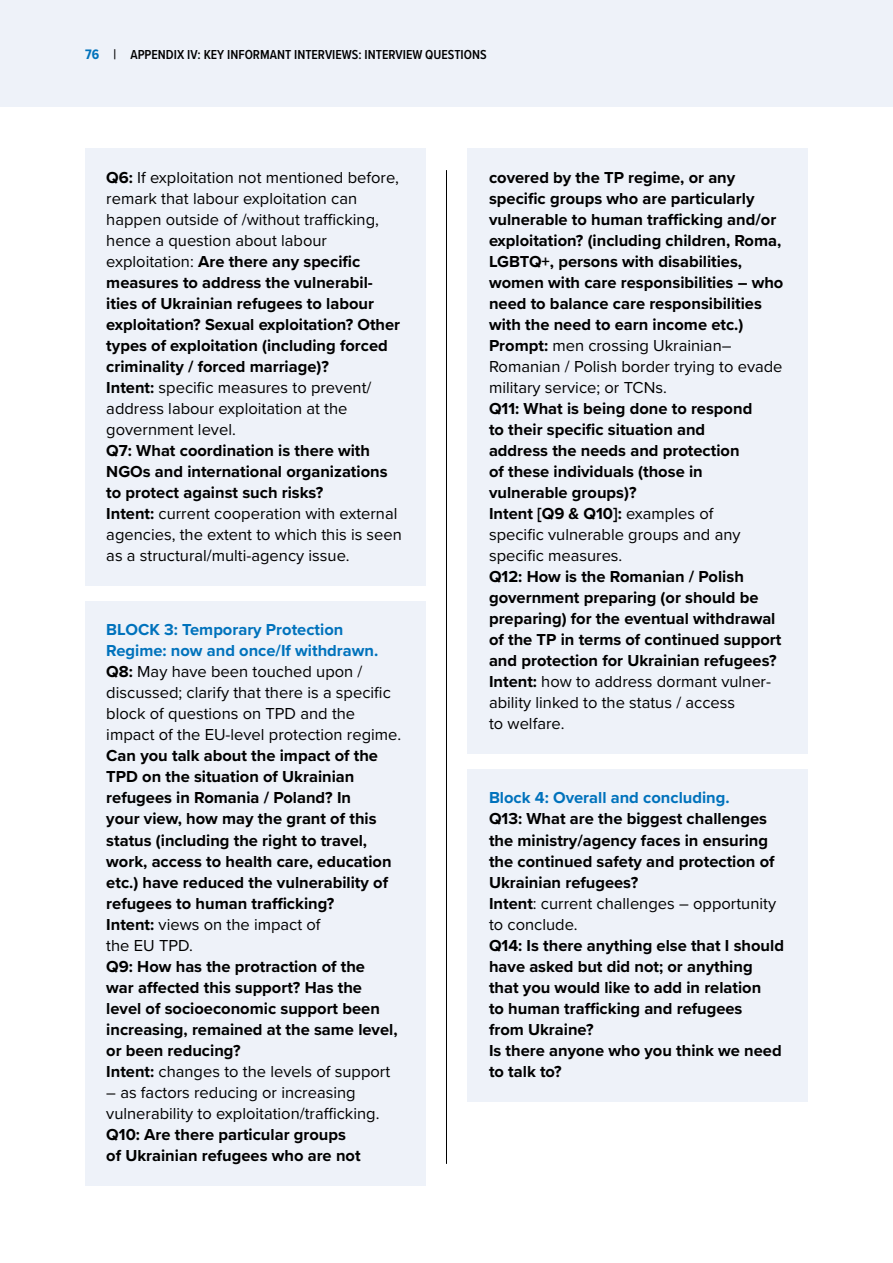
<style>
.page{position:relative;width:893px;height:1263px;background:#fff}
.page>*{position:absolute;margin:0;border:0;box-sizing:border-box;transform-origin:0 0}
.t1{font:700 16.5px/21px "Proxima Nova";color:#000}
.t2{font:16.5px/21px "Proxima Nova";color:#000}
.t3{font:700 16.5px "Proxima Nova";color:#0072bc}
.t4{font:600 13.5px "Proxima Nova Cond";color:#000}
.s1{font-weight:700;font-size:14.25px;color:#0072bc}
.s2{font-size:14.25px}
.s3{font-weight:700}
.s4{font-weight:700;color:#0072bc}
.s5{font-weight:400}
</style>
<div class="page">
<div style="left:0;top:0;width:893px;height:106px;background:#eef2f9"></div>
<div style="left:85px;top:149px;width:340px;height:437px;background:#eef2f9"></div>
<div style="left:85px;top:601px;width:340px;height:584px;background:#eef2f9"></div>
<div style="left:468px;top:149px;width:340px;height:605px;background:#eef2f9"></div>
<div style="left:468px;top:769px;width:340px;height:332px;background:#eef2f9"></div>
<hr style="left:446px;top:170px;width:1px;height:994px;background:#000">
<p class="t4" style="left:85px;top:44px;width:248px"><span class="s1">76</span> <span class="s2">|</span> APPENDIX IV: KEY INFORMANT INTERVIEWS</p>
<p class="t4" style="left:358px;top:44px;width:45px">: INTERVIEW</p>
<p class="t4" style="left:425px;top:44px;width:62px">QUESTIONS</p>
<p class="t2" style="left:106px;top:166px;width:295px"><span class="s3">Q6:</span> If exploitation not mentioned before, remark that labour exploitation can happen outside of /without trafficking, hence a question about labour exploitation: <span class="s3">Are there any specific measures to address the vulnerabil&shy;ities of Ukrainian refugees to labour exploitation? Sexual exploitation? Other types of exploitation (including forced criminality / forced marriage)?<br>Intent:</span> specific measures to prevent/ address labour exploitation at the government level.</p>
<p class="t2" style="left:106px;top:439px;width:297px"><span class="s3">Q7: What coordination is there with NGOs and international organizations to protect against such risks?<br>Intent:</span> current cooperation with external agencies, the extent to which this is seen as a structural/multi-agency issue.</p>
<p class="t2" style="left:106px;top:619px;width:296px"><span class="s4">BLOCK 3: Temporary Protection Regime: now and once/If withdrawn.<br></span><span class="s3">Q8:</span> May have been touched upon / discussed; clarify that there is a specific block of questions on TPD and the impact of the EU-level protection regime.</p>
<p class="t1" style="left:106px;top:745px;width:287px">Can you talk about the impact of the<br>TPD on the situation of Ukrainian refugees in Romania / Poland? In<br>your view, how may the grant of this status (including the right to travel, work, access to health care, education etc.) have reduced the vulnerability of refugees to human trafficking?<br>Intent: <span class="s5">views on the impact of<br>the EU TPD.</span></p>
<p class="t1" style="left:106px;top:955px;width:293px">Q9: How has the protraction of the<br>war affected this support? Has the level of socioeconomic support been increasing, remained at the same level, or been reducing?<br>Intent: <span class="s5">changes to the levels of support</span></p>
<p class="t2" style="left:106px;top:1081px;width:275px">– as factors reducing or increasing vulnerability to exploitation/trafficking.</p>
<p class="t1" style="left:106px;top:1123px;width:256px">Q10: Are there particular groups of Ukrainian refugees who are not</p>
<p class="t1" style="left:489px;top:167px;width:296px">covered by the TP regime, or any specific groups who are particularly vulnerable to human trafficking and/or exploitation? (including children, Roma, LGBTQ+, persons with disabilities, women with care responsibilities – who need to balance care responsibilities with the need to earn income etc.)<br>Prompt: <span class="s5">men crossing Ukrainian– Romanian / Polish border trying to evade military service; or TCNs.</span></p>
<p class="t1" style="left:489px;top:398px;width:265px">Q11: What is being done to respond to their specific situation and address the needs and protection of these individuals (those in vulnerable groups)?<br>Intent [Q9 &amp; Q10]: <span class="s5">examples of specific vulnerable groups and any specific measures.</span></p>
<p class="t1" style="left:489px;top:566px;width:294px">Q12: How is the Romanian / Polish government preparing (or should be preparing) for the eventual withdrawal of the TP in terms of continued support and protection for Ukrainian refugees?<br>Intent: <span class="s5">how to address dormant vulner&shy;ability linked to the status / access<br>to welfare.</span></p>
<p class="t3" style="left:489px;top:786px;width:242px">Block 4: Overall and concluding.</p>
<p class="t1" style="left:489px;top:808px;width:289px">Q13: What are the biggest challenges the ministry/agency faces in ensuring the continued safety and protection of<br>Ukrainian refugees?<br>Intent<span class="s5">: current challenges – opportunity to conclude.</span></p>
<p class="t1" style="left:489px;top:934px;width:297px">Q14: Is there anything else that I should have asked but did not; or anything that you would like to add in relation<br>to human trafficking and refugees<br>from Ukraine?<br>Is there anyone who you think we need to talk to?</p>
</div>
